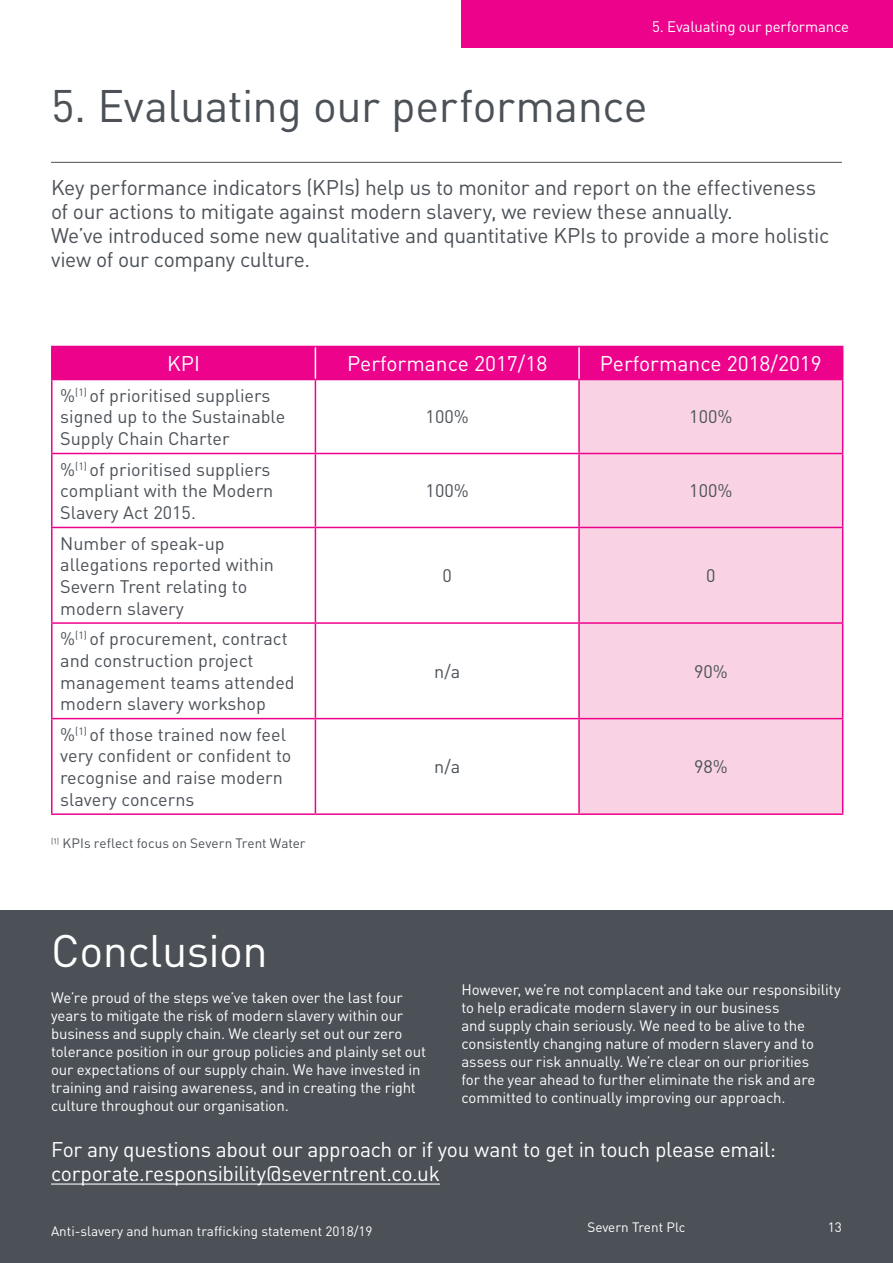
<style>
.page{position:relative;width:893px;height:1263px;background:#fff}
.page>*{position:absolute;margin:0;border:0;box-sizing:border-box;transform-origin:0 0}
.t1{font:45px "DINOT";letter-spacing:-.01em;color:#4b5157}
.t2{font:45px "DINOT";letter-spacing:-.01em;color:#fff}
.t3{font:21px/24px "DINOT";letter-spacing:-.015em;color:#4b5157}
.t4{font:21px/24px "DINOT";letter-spacing:-.015em;color:#fff}
.t5{font:18px/21.6px "DINOT";color:#4b5157}
.t6{font:15px/18px "DINOT";letter-spacing:-.01em;color:#fff}
.t7{font:13.5px "DINOT";color:#fff}
.t8{font:13.5px "DINOT";letter-spacing:.005em;color:#4b5157}
</style>
<div class="page">
<div style="left:0;top:910px;width:893px;height:353px;background:#4b5157"></div>
<div style="left:461px;top:0;width:432px;height:47px;background:#ed028c"></div>
<hr style="left:51px;top:162px;width:791px;height:1px;background:#4b5157">
<hr style="left:51px;top:1183px;width:389px;height:1px;background:#fff">
<div style="left:53px;top:347px;width:789px;height:32px;background:#ed028c"></div>
<svg style="left:53px;top:380px;width:262px;height:433px"></svg>
<div style="left:580px;top:380px;width:262px;height:433px;background:#f9d3e3"></div>
<hr style="left:315px;top:347px;width:1px;height:32px;background:#fff">
<hr style="left:578px;top:347px;width:2px;height:32px;background:#fff">
<hr style="left:51px;top:380px;width:2px;height:73px;background:#ed028c">
<hr style="left:315px;top:380px;width:1px;height:73px;background:#ed028c">
<hr style="left:578px;top:380px;width:2px;height:73px;background:#ed028c">
<hr style="left:842px;top:380px;width:1px;height:73px;background:#ed028c">
<hr style="left:51px;top:453px;width:264px;height:1px;background:#ed028c">
<hr style="left:51px;top:454px;width:2px;height:73px;background:#ed028c">
<hr style="left:315px;top:453px;width:264px;height:1px;background:#ed028c">
<hr style="left:315px;top:454px;width:1px;height:73px;background:#ed028c">
<hr style="left:579px;top:453px;width:264px;height:1px;background:#ed028c">
<hr style="left:578px;top:454px;width:2px;height:73px;background:#ed028c">
<hr style="left:842px;top:454px;width:1px;height:73px;background:#ed028c">
<hr style="left:51px;top:527px;width:264px;height:1px;background:#ed028c">
<hr style="left:51px;top:528px;width:2px;height:94px;background:#ed028c">
<hr style="left:315px;top:527px;width:264px;height:1px;background:#ed028c">
<hr style="left:315px;top:528px;width:1px;height:94px;background:#ed028c">
<hr style="left:579px;top:527px;width:264px;height:1px;background:#ed028c">
<hr style="left:578px;top:528px;width:2px;height:94px;background:#ed028c">
<hr style="left:842px;top:528px;width:1px;height:94px;background:#ed028c">
<hr style="left:51px;top:622px;width:264px;height:2px;background:#ed028c">
<hr style="left:51px;top:624px;width:2px;height:94px;background:#ed028c">
<hr style="left:315px;top:622px;width:264px;height:2px;background:#ed028c">
<hr style="left:315px;top:624px;width:1px;height:94px;background:#ed028c">
<hr style="left:579px;top:622px;width:264px;height:2px;background:#ed028c">
<hr style="left:578px;top:624px;width:2px;height:94px;background:#ed028c">
<hr style="left:842px;top:624px;width:1px;height:94px;background:#ed028c">
<hr style="left:51px;top:718px;width:264px;height:1px;background:#ed028c">
<hr style="left:51px;top:719px;width:2px;height:94px;background:#ed028c">
<hr style="left:51px;top:813px;width:264px;height:2px;background:#ed028c">
<hr style="left:315px;top:718px;width:264px;height:1px;background:#ed028c">
<hr style="left:315px;top:719px;width:1px;height:94px;background:#ed028c">
<hr style="left:315px;top:813px;width:264px;height:2px;background:#ed028c">
<hr style="left:579px;top:718px;width:264px;height:1px;background:#ed028c">
<hr style="left:578px;top:719px;width:2px;height:94px;background:#ed028c">
<hr style="left:842px;top:719px;width:1px;height:94px;background:#ed028c">
<hr style="left:579px;top:813px;width:264px;height:2px;background:#ed028c">
<hr style="left:51px;top:346px;width:264px;height:1px;background:#ed028c">
<hr style="left:51px;top:347px;width:2px;height:32px;background:#ed028c">
<hr style="left:315px;top:346px;width:264px;height:1px;background:#ed028c">
<hr style="left:579px;top:346px;width:264px;height:1px;background:#ed028c">
<hr style="left:842px;top:347px;width:1px;height:32px;background:#ed028c">
<hr style="left:51px;top:379px;width:264px;height:1px;background:#ed028c">
<hr style="left:315px;top:379px;width:264px;height:1px;background:#ed028c">
<hr style="left:579px;top:379px;width:264px;height:1px;background:#ed028c">
<p class="t6" style="left:652px;top:17px;width:198px">5. Evaluating our performance</p>
<h1 class="t1" style="left:51px;top:78px;width:598px">5. Evaluating our performance</h1>
<p class="t3" style="left:51px;top:175px;width:780px">Key performance indicators (KPIs) help us to monitor and report on the effectiveness of our actions to mitigate against modern slavery, we review these annually.<br>We’ve introduced some new qualitative and quantitative KPIs to provide a more holistic view of our company culture.</p>
<h2 class="t4" style="left:167px;top:351px;width:34px">KPI</h2>
<h2 class="t4" style="left:347px;top:351px;width:202px">Performance 2017/18</h2>
<h2 class="t4" style="left:600px;top:351px;width:224px">Performance 2018/2019</h2>
<p class="t5" style="left:60px;top:384px;width:226px">%<sup>(1)</sup> of prioritised suppliers signed up to the Sustainable<br>Supply Chain Charter</p>
<p class="t5" style="left:426px;top:406px;width:45px">100%</p>
<p class="t5" style="left:689px;top:406px;width:45px">100%</p>
<p class="t5" style="left:60px;top:458px;width:215px">%<sup>(1)</sup> of prioritised suppliers compliant with the Modern<br>Slavery Act 2015.</p>
<p class="t5" style="left:60px;top:532px;width:215px">Number of speak-up allegations reported within<br>Severn Trent relating to modern slavery</p>
<p class="t5" style="left:60px;top:628px;width:236px">%<sup>(1)</sup> of procurement, contract and construction project management teams attended modern slavery workshop</p>
<p class="t5" style="left:60px;top:723px;width:233px">%<sup>(1)</sup> of those trained now feel very confident or confident to recognise and raise modern slavery concerns</p>
<p class="t8" style="left:51px;top:835px;width:256px"><sup>(1)</sup> KPIs reflect focus on Severn Trent Water</p>
<p class="t5" style="left:426px;top:480px;width:45px">100%</p>
<p class="t5" style="left:689px;top:480px;width:45px">100%</p>
<p class="t5" style="left:443px;top:564px;width:11px">0</p>
<p class="t5" style="left:706px;top:564px;width:11px">0</p>
<p class="t5" style="left:434px;top:660px;width:27px">n/a</p>
<p class="t5" style="left:694px;top:660px;width:35px">90%</p>
<p class="t5" style="left:434px;top:756px;width:27px">n/a</p>
<p class="t5" style="left:694px;top:756px;width:35px">98%</p>
<h1 class="t2" style="left:51px;top:923px;width:218px">Conclusion</h1>
<p class="t6" style="left:51px;top:989px;width:377px">We’re proud of the steps we’ve taken over the last four years to mitigate the risk of modern slavery within our business and supply chain. We clearly set out our zero tolerance position in our group policies and plainly set out our expectations of our supply chain. We have invested in training and raising awareness, and in creating the right culture throughout our organisation.</p>
<p class="t6" style="left:461px;top:980px;width:381px">However, we’re not complacent and take our responsibility to help eradicate modern slavery in our business<br>and supply chain seriously. We need to be alive to the consistently changing nature of modern slavery and to assess our risk annually. We’re clear on our priorities<br>for the year ahead to further eliminate the risk and are committed to continually improving our approach.</p>
<h2 class="t4" style="left:51px;top:1137px;width:727px">For any questions about our approach or if you want to get in touch please email: corporate.responsibility@severntrent.co.uk</h2>
<p class="t7" style="left:51px;top:1223px;width:323px">Anti-slavery and human trafficking statement 2018/19</p>
<p class="t7" style="left:587px;top:1218px;width:100px">Severn Trent Plc</p>
<p class="t7" style="left:828px;top:1218px;width:16px">13</p>
</div>
